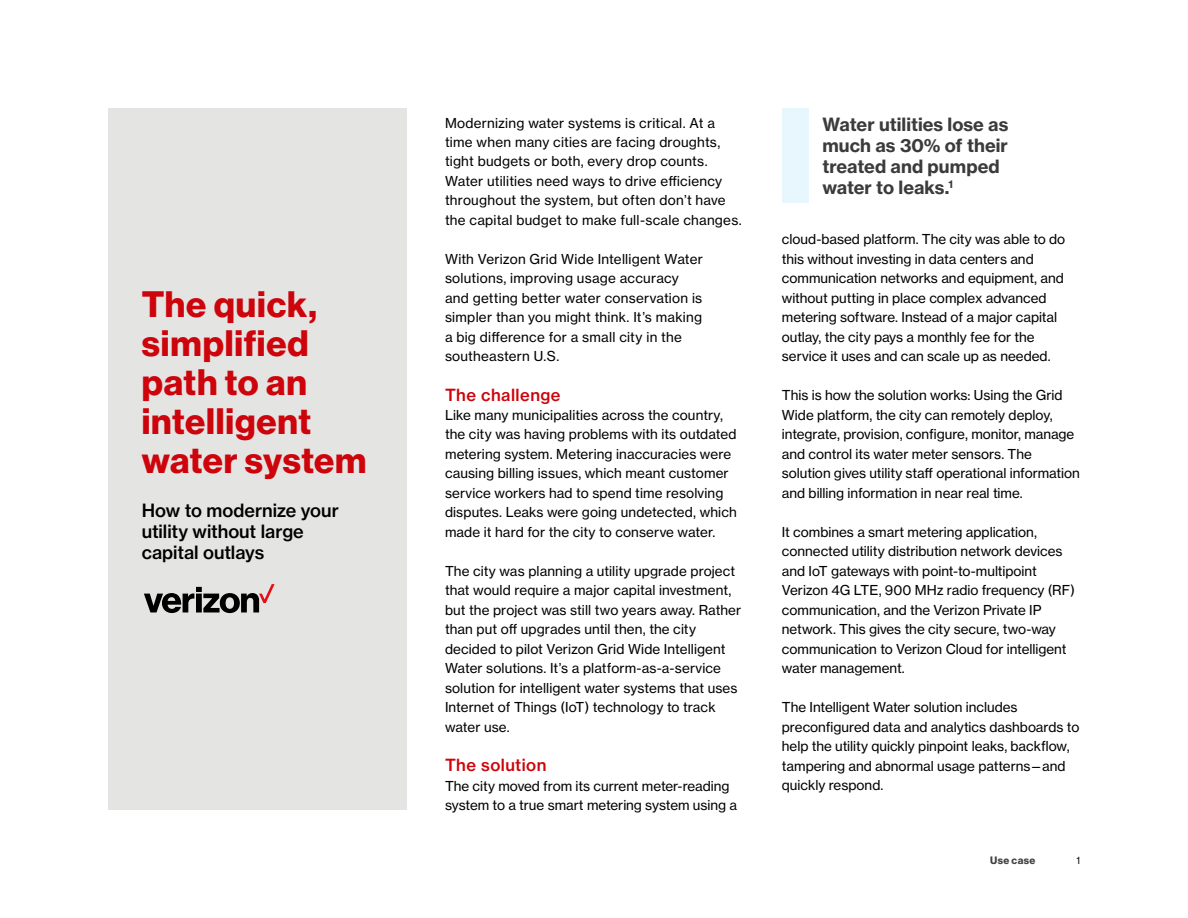
<style>
.page{position:relative;width:1188px;height:918px;background:#fff}
.page>*{position:absolute;margin:0;border:0;box-sizing:border-box;transform-origin:0 0}
.t1{font:36px/39px "N Haas Grotesk DS Std 75 Bd";letter-spacing:.025em;color:#cd040b}
.t2{font:18px/21px "N Haas Grotesk TX Std 75 Bd";letter-spacing:.005em;color:#3b3b3b}
.t3{font:18px/21px "N Haas Grotesk TX Std 65 Md";color:#000}
.t4{font:16.5px "N Haas Grotesk TX Std 65 Md";letter-spacing:.03em;color:#cd040b}
.t5{font:13.5px/19.5px "N Haas Grotesk TX Std 55 Rg";color:#000}
.t6{font:13.5px/19.5px "N Haas Grotesk TX Std 55 Rg";letter-spacing:.02em;color:#000}
.t7{font:10.5px "N Haas Grotesk DS Std 75 Bd";letter-spacing:.045em;color:#404040}
.t8{font:10.5px "N Haas Grotesk DS Std 55 Rg";color:#000}
</style>
<div class="page">
<div style="left:108px;top:108px;width:298px;height:702px;background:#e4e5e3"></div>
<svg style="left:144px;top:584px;width:131px;height:29px"></svg>
<div style="left:782px;top:108px;width:27px;height:94px;background:#e8f6fe"></div>
<h1 class="t1" style="left:142px;top:285px;width:226px">The quick, simplified path to an intelligent water system</h1>
<h2 class="t3" style="left:142px;top:499px;width:199px">How to modernize your utility without large capital outlays</h2>
<p class="t5" style="left:445px;top:113px;width:298px">Modernizing water systems is critical. At a time when many cities are facing droughts, tight budgets or both, every drop counts.<br>Water utilities need ways to drive efficiency throughout the system, but often don’t have the capital budget to make full-scale changes.</p>
<p class="t6" style="left:445px;top:249px;width:259px">With Verizon Grid Wide Intelligent Water solutions, improving usage accuracy and getting better water conservation is simpler than you might think. It’s making a big difference for a small city in the southeastern U.S.</p>
<p class="t4" style="left:445px;top:384px;width:117px">The challenge</p>
<p class="t5" style="left:445px;top:405px;width:293px">Like many municipalities across the country, the city was having problems with its outdated metering system. Metering inaccuracies were causing billing issues, which meant customer service workers had to spend time resolving disputes. Leaks were going undetected, which made it hard for the city to conserve water.</p>
<p class="t5" style="left:445px;top:561px;width:298px">The city was planning a utility upgrade project that would require a major capital investment, but the project was still two years away. Rather than put off upgrades until then, the city decided to pilot Verizon Grid Wide Intelligent Water solutions. It’s a platform-as-a-service solution for intelligent water systems that uses Internet of Things (IoT) technology to track water use.</p>
<p class="t4" style="left:445px;top:755px;width:103px">The solution</p>
<p class="t5" style="left:445px;top:776px;width:294px">The city moved from its current meter-reading system to a true smart metering system using a</p>
<h2 class="t2" style="left:822px;top:114px;width:188px">Water utilities lose as much as 30% of their treated and pumped water to leaks.<sup>1</sup></h2>
<p class="t5" style="left:782px;top:230px;width:285px">cloud-based platform. The city was able to do this without investing in data centers and communication networks and equipment, and without putting in place complex advanced metering software. Instead of a major capital outlay, the city pays a monthly fee for the service it uses and can scale up as needed.</p>
<p class="t5" style="left:782px;top:386px;width:299px">This is how the solution works: Using the Grid Wide platform, the city can remotely deploy, integrate, provision, configure, monitor, manage and control its water meter sensors. The solution gives utility staff operational information and billing information in near real time.</p>
<p class="t5" style="left:782px;top:522px;width:295px">It combines a smart metering application, connected utility distribution network devices and IoT gateways with point-to-multipoint Verizon 4G LTE, 900 MHz radio frequency (RF) communication, and the Verizon Private IP network. This gives the city secure, two-way communication to Verizon Cloud for intelligent water management.</p>
<p class="t5" style="left:782px;top:698px;width:299px">The Intelligent Water solution includes preconfigured data and analytics dashboards to help the utility quickly pinpoint leaks, backflow, tampering and abnormal usage patterns—and quickly respond.</p>
<p class="t7" style="left:990px;top:854px;width:47px">Use case</p>
<p class="t8" style="left:1076px;top:854px;width:5px">1</p>
</div>
